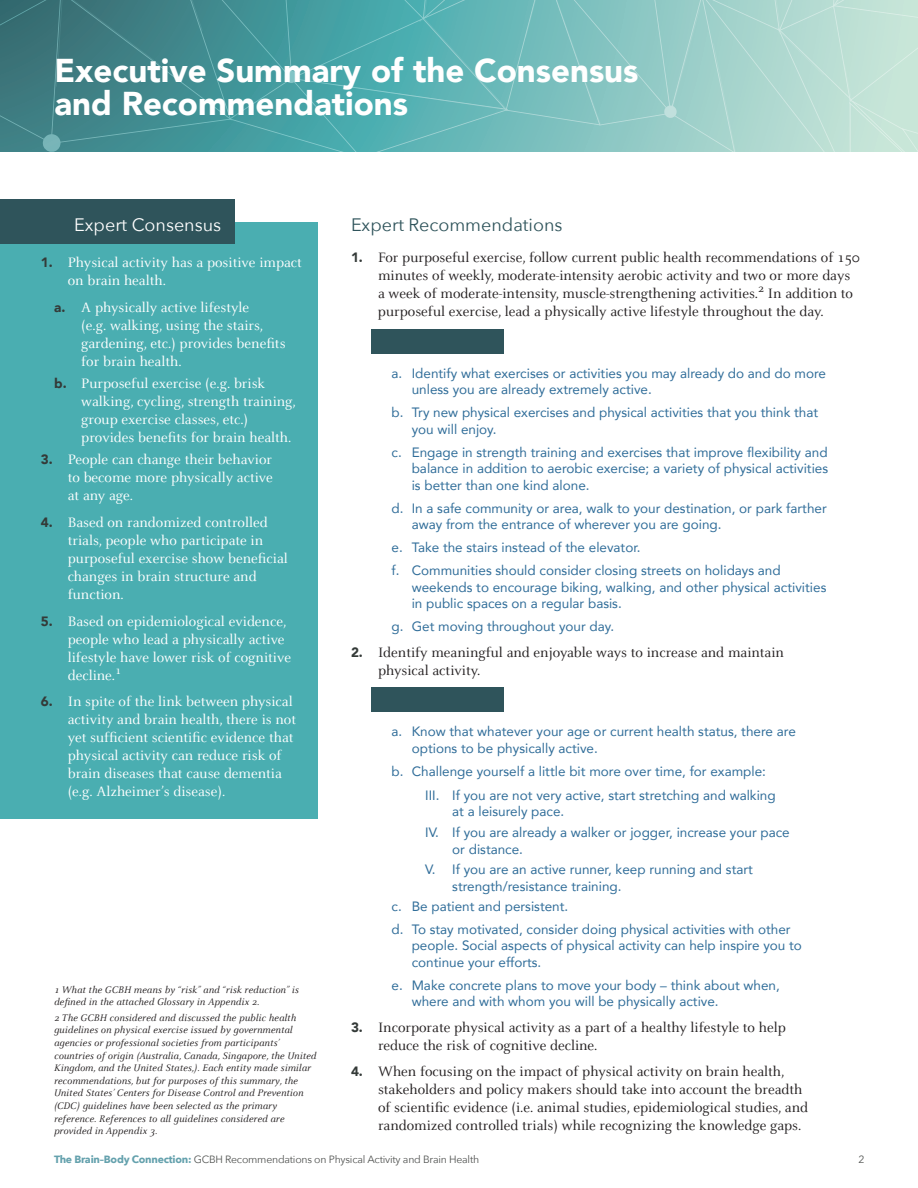
<style>
.page{position:relative;width:918px;height:1188px;background:#fff}
.page>*{position:absolute;margin:0;border:0;box-sizing:border-box;transform-origin:0 0}
.t1{font:900 33px/33px "Avenir";color:#fff}
.t2{font:18px "Avenir Next";color:#2f545b}
.t3{font:18px "Avenir Next";color:#fff}
.t4{font:15px/18px "Celeste";color:#fff}
.t5{font:15px/18px "Celeste";color:#231f20}
.t6{font:13.5px/16.5px "Avenir";color:#306d99}
.t7{font:italic 10.5px/12.6px "Celeste";letter-spacing:.01em;color:#231f20}
.t8{font:10.5px "Avenir Next";letter-spacing:-.02em;color:#515351}
.s1{font-family:"Avenir";font-weight:900;font-size:13.5px;color:#343a38}
.s2{font-weight:700;color:#64a1ad}
</style>
<div class="page">
<svg style="left:0;top:0;width:918px;height:151px;background:#6dafae"></svg>
<div style="left:371px;top:330px;width:132px;height:24px;background:#2f545b"></div>
<div style="left:371px;top:687px;width:132px;height:25px;background:#2f545b"></div>
<div style="left:0;top:222px;width:318px;height:596px;background:#4aaeb1"></div>
<div style="left:0;top:199px;width:235px;height:45px;background:#2f545b"></div>
<h1 class="t1" style="left:54px;top:53px;width:586px">Executive Summary of the Consensus and Recommendations</h1>
<h2 class="t3" style="left:74px;top:209px;width:148px">Expert Consensus</h2>
<p class="t4" style="left:68px;top:254px;width:236px;text-indent:-27px"><span class="s1">1.</span> Physical activity has a positive impact on brain health.</p>
<p class="t4" style="left:81px;top:299px;width:206px;text-indent:-27px"><span class="s1">a.</span> A physically active lifestyle<br>(e.g. walking, using the stairs, gardening, etc.) provides benefits for brain health.</p>
<p class="t4" style="left:81px;top:375px;width:216px;text-indent:-27px"><span class="s1">b.</span> Purposeful exercise (e.g. brisk walking, cycling, strength training, group exercise classes, etc.) provides benefits for brain health.</p>
<p class="t4" style="left:68px;top:451px;width:207px;text-align:justify;text-indent:-27px"><span class="s1">3.</span> People can change their behavior to become more physically active at any age.</p>
<p class="t4" style="left:68px;top:514px;width:222px;text-indent:-27px"><span class="s1">4.</span> Based on randomized controlled trials, people who participate in purposeful exercise show beneficial changes in brain structure and function.</p>
<p class="t4" style="left:68px;top:612px;width:225px;text-indent:-27px"><span class="s1">5.</span> Based on epidemiological evidence, people who lead a physically active lifestyle have lower risk of cognitive decline.<sup>1</sup></p>
<p class="t4" style="left:68px;top:693px;width:230px;text-indent:-27px"><span class="s1">6.</span> In spite of the link between physical activity and brain health, there is not yet sufficient scientific evidence that physical activity can reduce risk of brain diseases that cause dementia (e.g. Alzheimer’s disease).</p>
<p class="t7" style="left:54px;top:983px;width:246px">1 What the GCBH means by “risk” and “risk reduction” is defined in the attached Glossary in Appendix 2.</p>
<p class="t7" style="left:54px;top:1011px;width:264px">2 The GCBH considered and discussed the public health guidelines on physical exercise issued by governmental agencies or professional societies from participants’ countries of origin (Australia, Canada, Singapore, the United Kingdom, and the United States,). Each entity made similar recommendations, but for purposes of this summary, the United States’ Centers for Disease Control and Prevention (CDC) guidelines have been selected as the primary reference. References to all guidelines considered are provided in Appendix 3.</p>
<h2 class="t2" style="left:351px;top:209px;width:213px">Expert Recommendations</h2>
<p class="t5" style="left:378px;top:249px;width:483px;text-indent:-27px"><span class="s1">1.</span> For purposeful exercise, follow current public health recommendations of 150 minutes of weekly, moderate-intensity aerobic activity and two or more days a week of moderate-intensity, muscle-strengthening activities.<sup>2</sup> In addition to purposeful exercise, lead a physically active lifestyle throughout the day.</p>
<p class="t6" style="left:412px;top:364px;width:416px;text-indent:-20px">a. Identify what exercises or activities you may already do and do more unless you are already extremely active.</p>
<p class="t6" style="left:412px;top:404px;width:408px;text-indent:-20px">b. Try new physical exercises and physical activities that you think that you will enjoy.</p>
<p class="t6" style="left:412px;top:443px;width:418px;text-align:justify;text-indent:-20px">c. Engage in strength training and exercises that improve flexibility and balance in addition to aerobic exercise; a variety of physical activities is better than one kind alone.</p>
<p class="t6" style="left:412px;top:499px;width:417px;text-indent:-20px">d. In a safe community or area, walk to your destination, or park farther away from the entrance of wherever you are going.</p>
<p class="t6" style="left:392px;top:535px;width:391px;line-height:23px">e. Take the stairs instead of the elevator.<br>f. Communities should consider closing streets on holidays and</p>
<p class="t6" style="left:412px;top:578px;width:416px">weekends to encourage biking, walking, and other physical activities in public spaces on a regular basis.</p>
<p class="t6" style="left:392px;top:618px;width:224px">g. Get moving throughout your day.</p>
<p class="t5" style="left:378px;top:643px;width:408px;text-indent:-27px"><span class="s1">2.</span> Identify meaningful and enjoyable ways to increase and maintain physical activity.</p>
<p class="t6" style="left:412px;top:723px;width:386px;text-indent:-20px">a. Know that whatever your age or current health status, there are options to be physically active.</p>
<p class="t6" style="left:425px;top:759px;width:352px;line-height:24px;text-indent:-34px">b. Challenge yourself a little bit more over time, for example:<br>III. If you are not very active, start stretching and walking</p>
<p class="t6" style="left:425px;top:801px;width:366px;line-height:20.9px;text-indent:27px">at a leisurely pace.<br>IV. If you are already a walker or jogger, increase your pace</p>
<p class="t6" style="left:425px;top:838px;width:329px;line-height:20.9px;text-indent:27px">or distance.<br>V. If you are an active runner, keep running and start</p>
<p class="t6" style="left:392px;top:876px;width:232px;line-height:19.8px;text-indent:61px">strength/resistance training. c. Be patient and persistent.</p>
<p class="t6" style="left:412px;top:920px;width:392px;text-indent:-20px">d. To stay motivated, consider doing physical activities with other people. Social aspects of physical activity can help inspire you to continue your efforts.</p>
<p class="t6" style="left:412px;top:976px;width:370px;text-indent:-20px">e. Make concrete plans to move your body – think about when, where and with whom you will be physically active.</p>
<p class="t5" style="left:378px;top:1019px;width:409px;text-indent:-27px"><span class="s1">3.</span> Incorporate physical activity as a part of a healthy lifestyle to help reduce the risk of cognitive decline.</p>
<p class="t5" style="left:378px;top:1063px;width:432px;text-indent:-27px"><span class="s1">4.</span> When focusing on the impact of physical activity on brain health, stakeholders and policy makers should take into account the breadth of scientific evidence (i.e. animal studies, epidemiological studies, and randomized controlled trials) while recognizing the knowledge gaps.</p>
<p class="t8" style="left:54px;top:1150px;width:427px"><span class="s2">The Brain–Body Connection:</span> GCBH Recommendations on Physical Activity and Brain Health</p>
<p class="t8" style="left:859px;top:1150px;width:8px">2</p>
</div>
